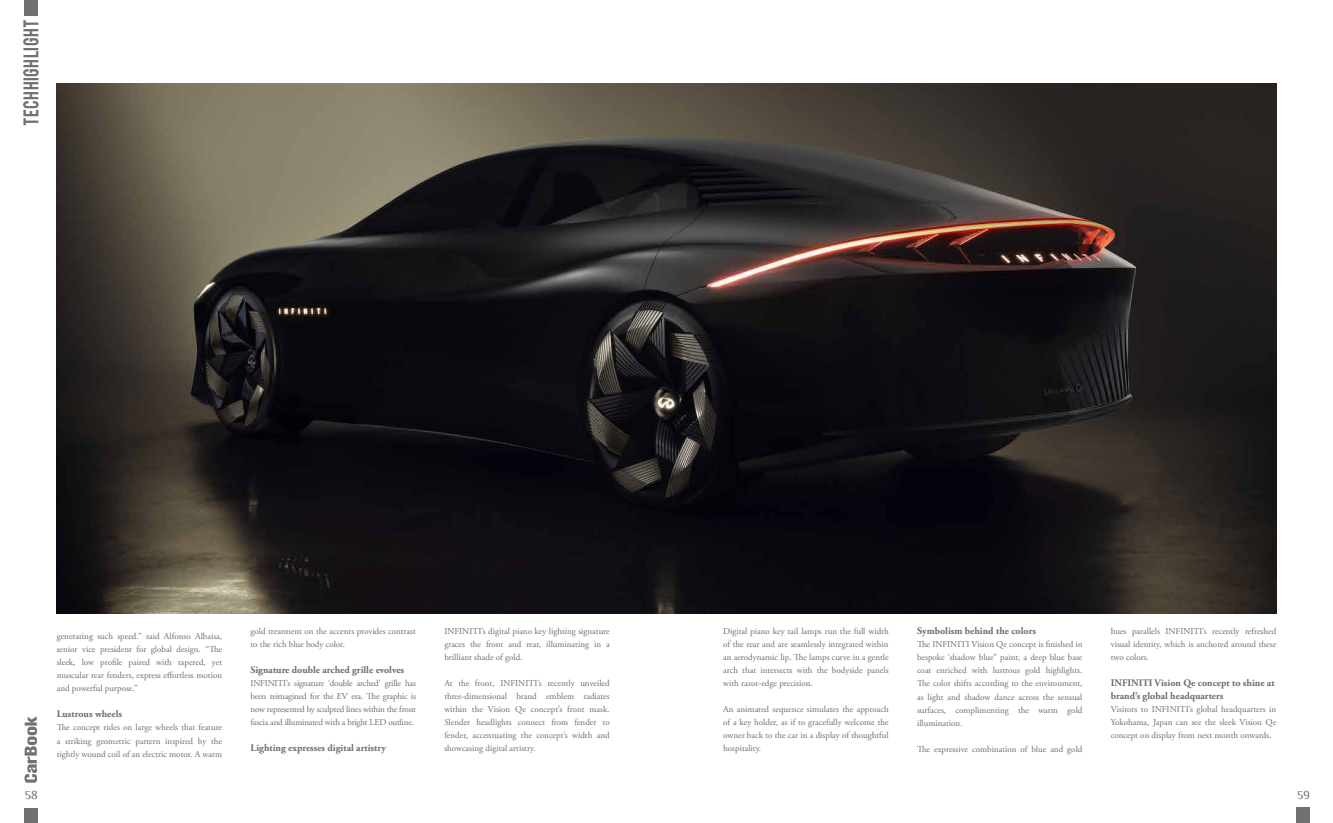
<style>
.page{position:relative;width:1333px;height:823px;background:#fff}
.page>*{position:absolute;margin:0;border:0;box-sizing:border-box;transform-origin:0 0}
.t1{font:16.7px "Bebas";letter-spacing:.025em;color:#717073}
.t2{font:12px "Philosopher";color:#717073}
.t3{font:700 10px/13px "Adobe Garamond Pro";color:#6d6c6f}
.t4{font:9px/13px "Adobe Garamond Pro";color:#6d6c6f;text-align:justify}
</style>
<div class="page">
<svg style="left:25px;top:716px;width:12px;height:66px"></svg>
<div style="left:25px;top:807px;width:13px;height:15px;background:#717073"></div>
<div style="left:1296px;top:807px;width:14px;height:15px;background:#717073"></div>
<div style="left:25px;top:0;width:13px;height:15px;background:#717073"></div>
<img style="left:57px;top:83px;width:1219px;height:530px">
<h1 class="t1" style="left:19px;top:126px;width:107px;rotate:-90deg">Tech highlight</h1>
<p class="t4" style="left:57px;top:630px;width:167px">generating such speed.” said Alfonso Albaisa, senior vice president for global design. “The sleek, low profile paired with tapered, yet muscular rear fenders, express effortless motion and powerful purpose.”</p>
<p class="t3" style="left:57px;top:707px;width:67px">Lustrous wheels</p>
<p class="t4" style="left:57px;top:721px;width:167px">The concept rides on large wheels that feature a striking geometric pattern inspired by the tightly wound coil of an electric motor. A warm</p>
<p class="t4" style="left:250px;top:624px;width:167px">gold treatment on the accents provides contrast to the rich blue body color.</p>
<p class="t3" style="left:250px;top:662px;width:155px">Signature double arched grille evolves</p>
<p class="t4" style="left:250px;top:676px;width:167px">INFINITI’s signature ‘double arched’ grille has been reimagined for the EV era. The graphic is now represented by sculpted lines within the front fascia and illuminated with a bright LED outline.</p>
<p class="t3" style="left:250px;top:740px;width:137px">Lighting expresses digital artistry</p>
<p class="t4" style="left:444px;top:624px;width:167px">INFINITI’s digital piano key lighting signature graces the front and rear, illuminating in a brilliant shade of gold.</p>
<p class="t4" style="left:444px;top:676px;width:167px">At the front, INFINITI’s recently unveiled three-dimensional brand emblem radiates within the Vision Qe concept’s front mask.<br>Slender headlights connect from fender to fender, accentuating the concept’s width and showcasing digital artistry.</p>
<p class="t4" style="left:723px;top:624px;width:167px">Digital piano key tail lamps run the full width of the rear and are seamlessly integrated within an aerodynamic lip. The lamps curve in a gentle arch that intersects with the bodyside panels with razor-edge precision.</p>
<p class="t4" style="left:723px;top:702px;width:167px">An animated sequence simulates the approach of a key holder, as if to gracefully welcome the owner back to the car in a display of thoughtful hospitality.</p>
<p class="t3" style="left:917px;top:624px;width:120px">Symbolism behind the colors</p>
<p class="t4" style="left:917px;top:638px;width:167px">The INFINITI Vision Qe concept is finished in bespoke ‘shadow blue” paint, a deep blue base coat enriched with lustrous gold highlights.<br>The color shifts according to the environment, as light and shadow dance across the sensual surfaces, complimenting the warm gold illumination.</p>
<p class="t4" style="left:917px;top:742px;width:167px">The expressive combination of blue and gold</p>
<p class="t4" style="left:1110px;top:624px;width:167px">hues parallels INFINITI’s recently refreshed visual identity, which is anchored around these two colors.</p>
<p class="t3" style="left:1110px;top:675px;width:165px">INFINITI Vision Qe concept to shine at brand’s global headquarters</p>
<p class="t4" style="left:1110px;top:702px;width:167px">Visitors to INFINITI’s global headquarters in Yokohama, Japan can see the sleek Vision Qe concept on display from next month onwards.</p>
<h2 class="t2" style="left:25px;top:788px;width:15px">58</h2>
<h2 class="t2" style="left:1296px;top:788px;width:14px">59</h2>
</div>
